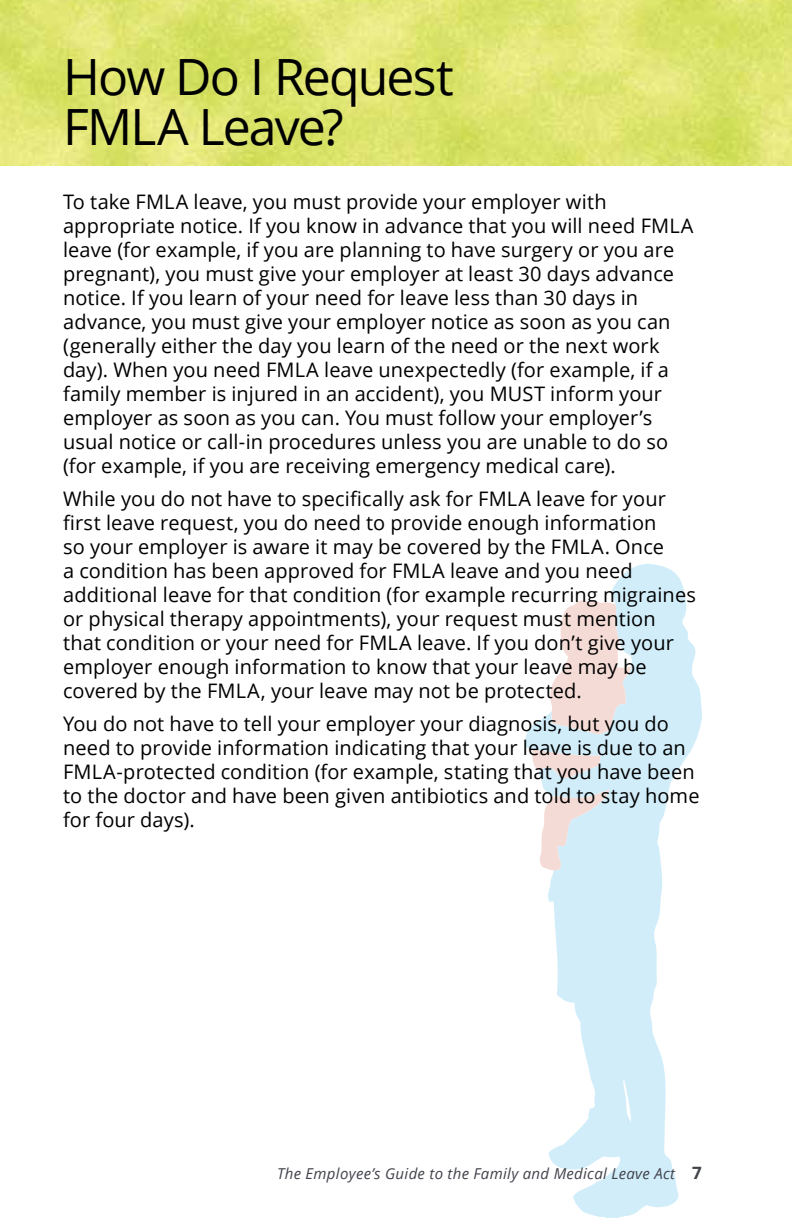
<style>
.page{position:relative;width:792px;height:1224px;background:#fff}
.page>*{position:absolute;margin:0;border:0;box-sizing:border-box;transform-origin:0 0}
.t1{font:50px/50px "Open Sans";letter-spacing:-.04em;color:#000}
.t2{font:20px/24px "Open Sans";letter-spacing:.005em;color:#000}
.t3{font:italic 15px "Open Sans";letter-spacing:.02em;color:#41434b}
.s1{font-weight:700;font-style:normal;font-size:17px}
</style>
<div class="page">
<img style="left:0;top:0;width:792px;height:166px">
<svg style="left:526px;top:564px;width:176px;height:654px;fill:#d1edfa"></svg>
<svg style="left:539px;top:790px;width:70px;height:81px;background:#e2e7ec"></svg>
<svg style="left:531px;top:749px;width:70px;height:34px;background:#e6e5e7"></svg>
<svg style="left:549px;top:600px;width:83px;height:135px;background:#f0e3e1"></svg>
<h1 class="t1" style="left:63px;top:51px;width:392px">How Do I Request<br>FMLA Leave?</h1>
<p class="t2" style="left:63px;top:189px;width:632px">To take FMLA leave, you must provide your employer with appropriate notice. If you know in advance that you will need FMLA leave (for example, if you are planning to have surgery or you are pregnant), you must give your employer at least 30 days advance notice. If you learn of your need for leave less than 30 days in advance, you must give your employer notice as soon as you can (generally either the day you learn of the need or the next work day). When you need FMLA leave unexpectedly (for example, if a family member is injured in an accident), you MUST inform your employer as soon as you can. You must follow your employer’s usual notice or call-in procedures unless you are unable to do so (for example, if you are receiving emergency medical care).</p>
<p class="t2" style="left:63px;top:486px;width:634px">While you do not have to specifically ask for FMLA leave for your first leave request, you do need to provide enough information<br>so your employer is aware it may be covered by the FMLA. Once<br>a condition has been approved for FMLA leave and you need additional leave for that condition (for example recurring migraines or physical therapy appointments), your request must mention that condition or your need for FMLA leave. If you don’t give your employer enough information to know that your leave may be covered by the FMLA, your leave may not be protected.</p>
<p class="t2" style="left:63px;top:711px;width:638px">You do not have to tell your employer your diagnosis, but you do need to provide information indicating that your leave is due to an FMLA-protected condition (for example, stating that you have been to the doctor and have been given antibiotics and told to stay home for four days).</p>
<p class="t3" style="left:277px;top:1163px;width:426px">The Employee’s Guide to the Family and Medical Leave Act <span class="s1">7</span></p>
</div>
